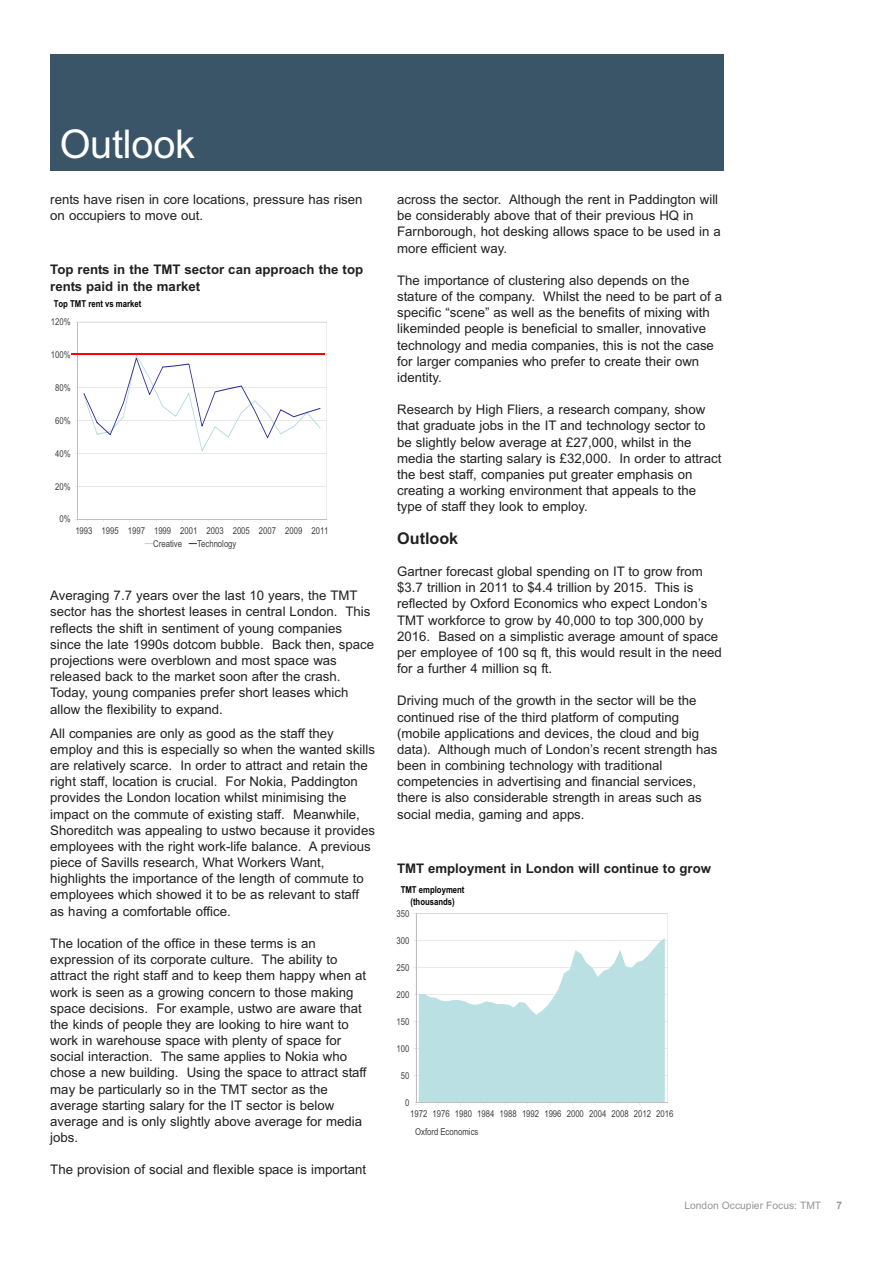
<style>
.page{position:relative;width:893px;height:1263px;background:#fff}
.page>*{position:absolute;margin:0;border:0;box-sizing:border-box;transform-origin:0 0}
.t1{font:39.75px "Arial MT+DJZXDE";letter-spacing:-.005em;color:#fff}
.t2{font:16.2px "Arial Bold MT+IWQMWX";color:#231f20}
.t3{font:13.2px/16.2px "Arial MT+DJZXDE";color:#231f20}
.t4{font:13.2px/16.2px "Arial Bold MT+IWQMWX";color:#231f20}
.t5{font:10.35px "Arial MT+DJZXDE";color:#939598}
.t6{font:10.35px "Arial Bold MT+IWQMWX";color:#939598}
.t7{font:9.45px/13px "Arial MT+DJZXDE";color:#404040;scale:.82 1}
.t8{font:9.45px/11.4px "Arial Bold MT+IWQMWX";color:#000;text-align:center;scale:.82 1}
</style>
<div class="page">
<div style="left:50px;top:55px;width:673px;height:116px;background:#3b5568"></div>
<svg style="left:78px;top:322px;width:249px;height:197px"></svg>
<hr style="left:77px;top:322px;width:1px;height:197px;background:#bfbfbf">
<hr style="left:77px;top:519px;width:250px;height:1px;background:#bfbfbf">
<svg style="left:83px;top:355px;width:238px;height:96px"></svg>
<hr style="left:71px;top:354px;width:253px;height:1px;background:#f00">
<svg style="left:417px;top:913px;width:251px;height:189px"></svg>
<hr style="left:416px;top:913px;width:1px;height:189px;background:#bfbfbf">
<hr style="left:416px;top:1102px;width:252px;height:1px;background:#bfbfbf">
<svg style="left:414px;top:938px;width:251px;height:167px"></svg>
<h1 class="t1" style="left:60px;top:130px;width:137px">Outlook</h1>
<p class="t3" style="left:50px;top:193px;width:314px">rents have risen in core locations, pressure has risen on occupiers to move out.</p>
<p class="t4" style="left:50px;top:263px;width:314px">Top rents in the TMT sector can approach the top rents paid in the market</p>
<p class="t8" style="left:54px;top:299px;width:108px">Top TMT rent vs market</p>
<p class="t7" style="left:51px;top:316px;width:26px">120%</p>
<p class="t7" style="left:51px;top:349px;width:26px">100%</p>
<p class="t7" style="left:55px;top:382px;width:20px">80%</p>
<p class="t7" style="left:55px;top:415px;width:20px">60%</p>
<p class="t7" style="left:55px;top:448px;width:20px">40%</p>
<p class="t7" style="left:55px;top:481px;width:20px">20%</p>
<p class="t7" style="left:60px;top:513px;width:15px">0%</p>
<p class="t7" style="left:153px;top:525px;width:215px;text-indent:-78px">1993 1995 1997 1999 2001 2003 2005 2007 2009 2011<br>Creative</p>
<p class="t7" style="left:197px;top:538px;width:49px">Technology</p>
<p class="t3" style="left:50px;top:589px;width:325px">Averaging 7.7 years over the last 10 years, the TMT sector has the shortest leases in central London. This reflects the shift in sentiment of young companies since the late 1990s dotcom bubble. Back then, space projections were overblown and most space was released back to the market soon after the crash.<br>Today, young companies prefer short leases which allow the flexibility to expand.</p>
<p class="t3" style="left:50px;top:726px;width:326px">All companies are only as good as the staff they employ and this is especially so when the wanted skills are relatively scarce. In order to attract and retain the right staff, location is crucial. For Nokia, Paddington provides the London location whilst minimising the impact on the commute of existing staff. Meanwhile, Shoreditch was appealing to ustwo because it provides employees with the right work-life balance. A previous piece of Savills research, What Workers Want, highlights the importance of the length of commute to employees which showed it to be as relevant to staff as having a comfortable office.</p>
<p class="t3" style="left:50px;top:936px;width:318px">The location of the office in these terms is an expression of its corporate culture. The ability to attract the right staff and to keep them happy when at work is seen as a growing concern to those making space decisions. For example, ustwo are aware that the kinds of people they are looking to hire want to work in warehouse space with plenty of space for social interaction. The same applies to Nokia who chose a new building. Using the space to attract staff may be particularly so in the TMT sector as the average starting salary for the IT sector is below average and is only slightly above average for media jobs.</p>
<p class="t3" style="left:50px;top:1163px;width:317px">The provision of social and flexible space is important</p>
<p class="t3" style="left:397px;top:193px;width:325px">across the sector. Although the rent in Paddington will be considerably above that of their previous HQ in Farnborough, hot desking allows space to be used in a more efficient way.</p>
<p class="t3" style="left:397px;top:273px;width:326px">The importance of clustering also depends on the stature of the company. Whilst the need to be part of a specific “scene” as well as the benefits of mixing with likeminded people is beneficial to smaller, innovative technology and media companies, this is not the case for larger companies who prefer to create their own identity.</p>
<p class="t3" style="left:397px;top:403px;width:326px">Research by High Fliers, a research company, show that graduate jobs in the IT and technology sector to be slightly below average at £27,000, whilst in the media the starting salary is £32,000. In order to attract the best staff, companies put greater emphasis on creating a working environment that appeals to the type of staff they look to employ.</p>
<p class="t2" style="left:397px;top:533px;width:63px">Outlook</p>
<p class="t3" style="left:397px;top:565px;width:326px">Gartner forecast global spending on IT to grow from $3.7 trillion in 2011 to $4.4 trillion by 2015. This is reflected by Oxford Economics who expect London’s TMT workforce to grow by 40,000 to top 300,000 by 2016. Based on a simplistic average amount of space per employee of 100 sq ft, this would result in the need for a further 4 million sq ft.</p>
<p class="t3" style="left:397px;top:694px;width:322px">Driving much of the growth in the sector will be the continued rise of the third platform of computing (mobile applications and devices, the cloud and big data). Although much of London’s recent strength has been in combining technology with traditional competencies in advertising and financial services, there is also considerable strength in areas such as social media, gaming and apps.</p>
<p class="t4" style="left:397px;top:861px;width:315px">TMT employment in London will continue to grow</p>
<p class="t8" style="left:401px;top:885px;width:79px">TMT employment (thousands)</p>
<p class="t7" style="left:396px;top:908px;width:17px">350</p>
<p class="t7" style="left:396px;top:935px;width:17px">300</p>
<p class="t7" style="left:396px;top:962px;width:17px">250</p>
<p class="t7" style="left:396px;top:989px;width:17px">200</p>
<p class="t7" style="left:396px;top:1016px;width:17px">150</p>
<p class="t7" style="left:396px;top:1043px;width:17px">100</p>
<p class="t7" style="left:401px;top:1070px;width:12px">50</p>
<p class="t7" style="left:405px;top:1097px;width:7px">0</p>
<p class="t7" style="left:415px;top:1106px;width:316px;line-height:17.9px;text-indent:-5px">1972 1976 1980 1984 1988 1992 1996 2000 2004 2008 2012 2016<br>Oxford Economics</p>
<p class="t5" style="left:684px;top:1201px;width:138px">London Occupier Focus: TMT</p>
<p class="t6" style="left:836px;top:1201px;width:7px">7</p>
</div>
